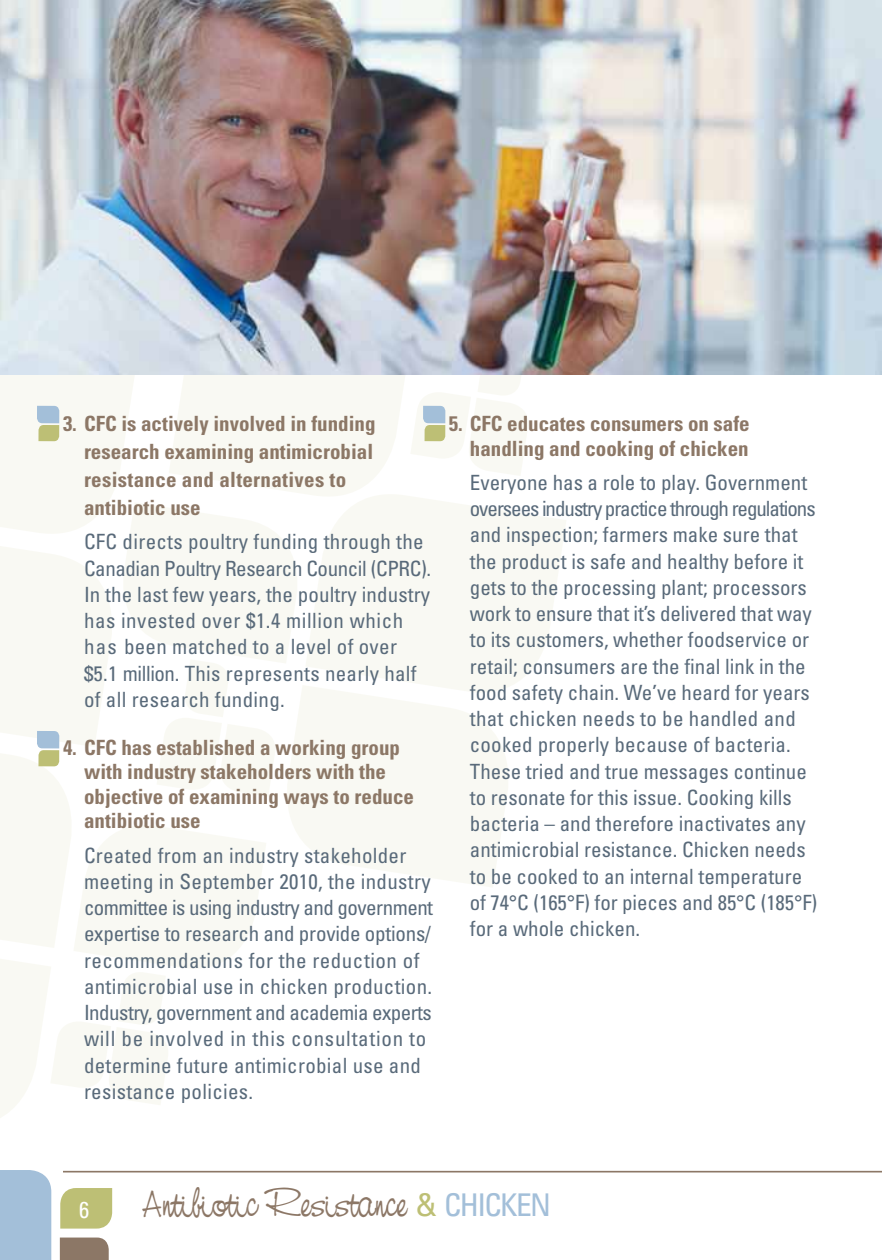
<style>
.page{position:relative;width:882px;height:1260px;background:#fff}
.page>*{position:absolute;margin:0;border:0;box-sizing:border-box;transform-origin:0 0}
.t1{font:37.8px "Nevison Cas D";letter-spacing:.01em;color:#8c7766}
.t2{font:condensed 23.1px "Univers LT Std";color:#fff}
.t3{font:condensed 21px/26.2px "Univers LT Std";color:#596a7a}
.t4{font:700 condensed 21px/24.5px "Univers LT Std";color:#8c7766}
.s1{font-family:"Univers LT Std";font-stretch:condensed;font-size:31.32px;color:#bdbf75}
.s2{font-family:"Univers LT Std";font-stretch:condensed;font-size:31.32px;color:#a3bfd9}
</style>
<div class="page">
<hr style="left:63px;top:1171px;width:819px;height:1px;background:#8c7766">
<div style="left:0;top:1170px;width:51px;height:90px;background:#a3bfd9"></div>
<svg style="left:60px;top:1188px;width:52px;height:41px;background:#c1c27d"></svg>
<svg style="left:60px;top:1238px;width:49px;height:22px"></svg>
<svg style="left:307px;top:497px;width:259px;height:188px;fill:#f9f9f3"></svg>
<svg style="left:307px;top:685px;width:204px;height:202px;fill:#f9f9f3"></svg>
<svg style="left:307px;top:374px;width:104px;height:133px;fill:#f9f9f3"></svg>
<svg style="left:410px;top:374px;width:216px;height:102px"></svg>
<svg style="left:0;top:374px;width:307px;height:744px"></svg>
<img style="left:0;top:0;width:882px;height:374px">
<p class="t4" style="left:84px;top:410px;width:293px;line-height:28px;text-indent:-21px">3. CFC is actively involved in funding research examining antimicrobial resistance and alternatives to antibiotic use</p>
<p class="t3" style="left:84px;top:528px;width:349px">CFC directs poultry funding through the Canadian Poultry Research Council (CPRC).<br>I n the last few years, the poultry industry has invested over $1.4 million which has been matched to a level of over $5.1 million. This represents nearly half of all research funding.</p>
<p class="t4" style="left:84px;top:735px;width:332px;text-indent:-21px">4. CFC has established a working group with industry stakeholders with the objective of examining ways to reduce antibiotic use</p>
<p class="t3" style="left:84px;top:842px;width:351px">Created from an industry stakeholder meeting in September 2010, the industry committee is using industry and government expertise to research and provide options/ recommendations for the reduction of antimicrobial use in chicken production.<br>I ndustry, government and academia experts will be involved in this consultation to determine future antimicrobial use and resistance policies.</p>
<p class="t4" style="left:449px;top:411px;width:302px;text-align:right">5. CFC educates consumers on safe handling and cooking of chicken</p>
<p class="t3" style="left:470px;top:469px;width:349px">Everyone has a role to play. Government oversees industry practice through regulations and inspection; farmers make sure that the product is safe and healthy before it gets to the processing plant; processors work to ensure that it’s delivered that way to its customers, whether foodservice or retail; consumers are the final link in the food safety chain. We’ve heard for years that chicken needs to be handled and cooked properly because of bacteria.<br>These tried and true messages continue to resonate for this issue. Cooking kills bacteria – and therefore inactivates any antimicrobial resistance. Chicken needs to be cooked to an internal temperature of 74°C (165°F) for pieces and 85°C (185°F) for a whole chicken.</p>
<p class="t2" style="left:79px;top:1195px;width:12px">6</p>
<h1 class="t1" style="left:142px;top:1181px;width:410px">Antibiotic Resistance <span class="s1">&amp;</span> <span class="s2">chicken</span></h1>
</div>
